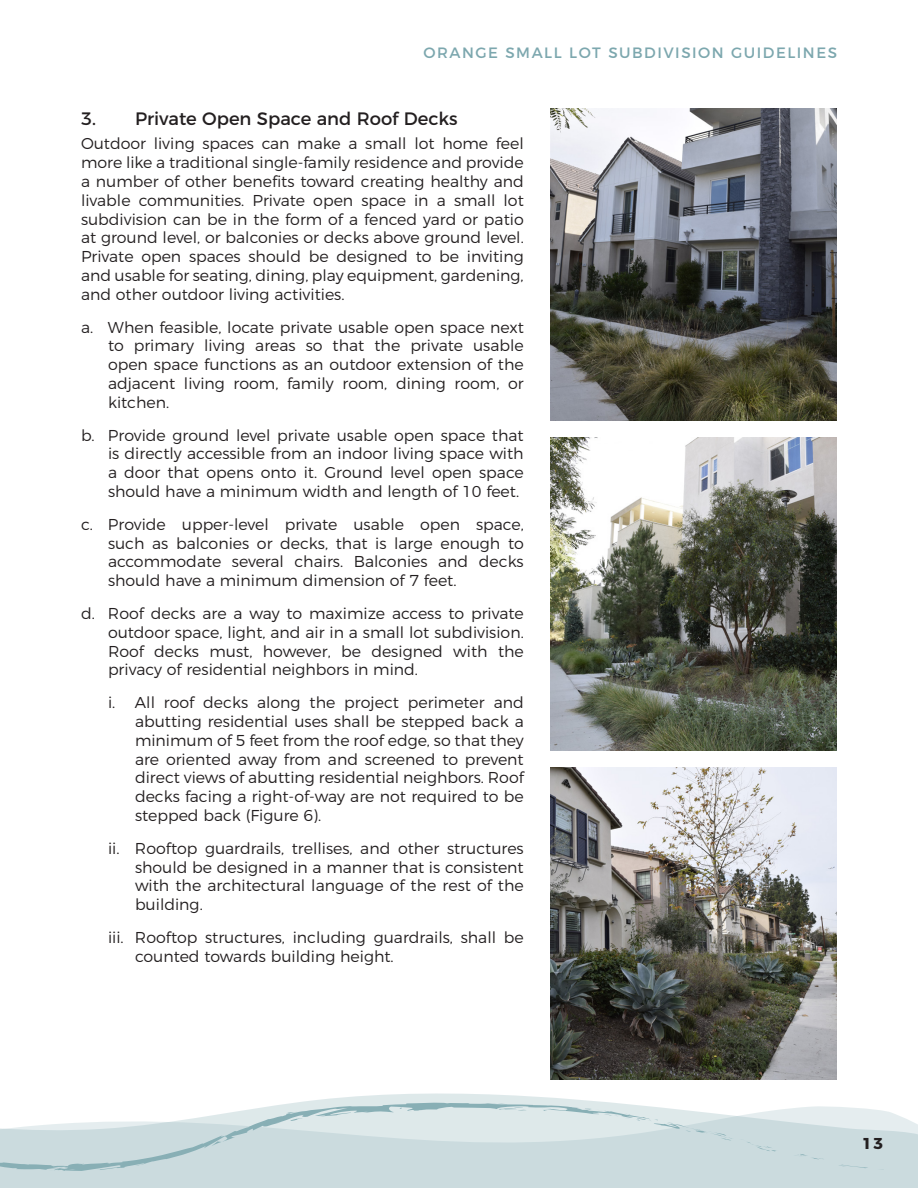
<style>
.page{position:relative;width:918px;height:1188px;background:#fff}
.page>*{position:absolute;margin:0;border:0;box-sizing:border-box;transform-origin:0 0}
.Header_4{font:18px "Montserrat";color:#231f20}
.Double-indented{font:300 15.75px/18.9px "Montserrat";color:#231f20;text-align:justify}
.Indented_paragraph{font:300 15.75px/18.9px "Montserrat";color:#231f20;text-align:justify}
.t1{font:700 15.75px "Montserrat";color:#231f20}
.t2{font:15px "Montserrat";letter-spacing:.1em;color:#7ca7ae}
</style>
<div class="page">
<svg style="left:0;top:1094px;width:918px;height:94px;fill:#cbdbde"></svg>
<img style="left:551px;top:108px;width:286px;height:312px">
<img style="left:551px;top:438px;width:286px;height:312px">
<img style="left:551px;top:768px;width:286px;height:312px">
<p class="t2" style="left:423px;top:40px;width:415px">ORANGE SMALL LOT SUBDIVISION GUIDELINES</p>
<p class="Header_4" style="left:81px;top:105px;width:378px">3. Private Open Space and Roof Decks</p>
<p class="Double-indented" style="left:81px;top:133px;width:444px">Outdoor living spaces can make a small lot home feel more like a traditional single-family residence and provide a number of other benefits toward creating healthy and livable communities. Private open space in a small lot subdivision can be in the form of a fenced yard or patio at ground level, or balconies or decks above ground level.<br>Private open spaces should be designed to be inviting and usable for seating, dining, play equipment, gardening, and other outdoor living activities.</p>
<p class="Indented_paragraph" style="left:108px;top:316px;width:417px;text-indent:-27px">a. When feasible, locate private usable open space next to primary living areas so that the private usable open space functions as an outdoor extension of the adjacent living room, family room, dining room, or kitchen.</p>
<p class="Indented_paragraph" style="left:108px;top:424px;width:417px;text-indent:-27px">b. Provide ground level private usable open space that is directly accessible from an indoor living space with a door that opens onto it. Ground level open space should have a minimum width and length of 10 feet.</p>
<p class="Indented_paragraph" style="left:108px;top:513px;width:417px;text-indent:-27px">c. Provide upper-level private usable open space, such as balconies or decks, that is large enough to accommodate several chairs. Balconies and decks should have a minimum dimension of 7 feet.</p>
<p class="Indented_paragraph" style="left:108px;top:602px;width:417px;text-indent:-27px">d. Roof decks are a way to maximize access to private outdoor space, light, and air in a small lot subdivision.<br>Roof decks must, however, be designed with the privacy of residential neighbors in mind.</p>
<p class="Double-indented" style="left:135px;top:691px;width:390px;text-indent:-27px">i. All roof decks along the project perimeter and abutting residential uses shall be stepped back a minimum of 5 feet from the roof edge, so that they are oriented away from and screened to prevent direct views of abutting residential neighbors. Roof decks facing a right-of-way are not required to be stepped back (Figure 6).</p>
<p class="Double-indented" style="left:135px;top:837px;width:390px;text-indent:-27px">ii. Rooftop guardrails, trellises, and other structures should be designed in a manner that is consistent with the architectural language of the rest of the building.</p>
<p class="Double-indented" style="left:135px;top:926px;width:390px;text-indent:-27px">iii. Rooftop structures, including guardrails, shall be counted towards building height.</p>
<p class="t1" style="left:862px;top:1130px;width:23px">13</p>
</div>
